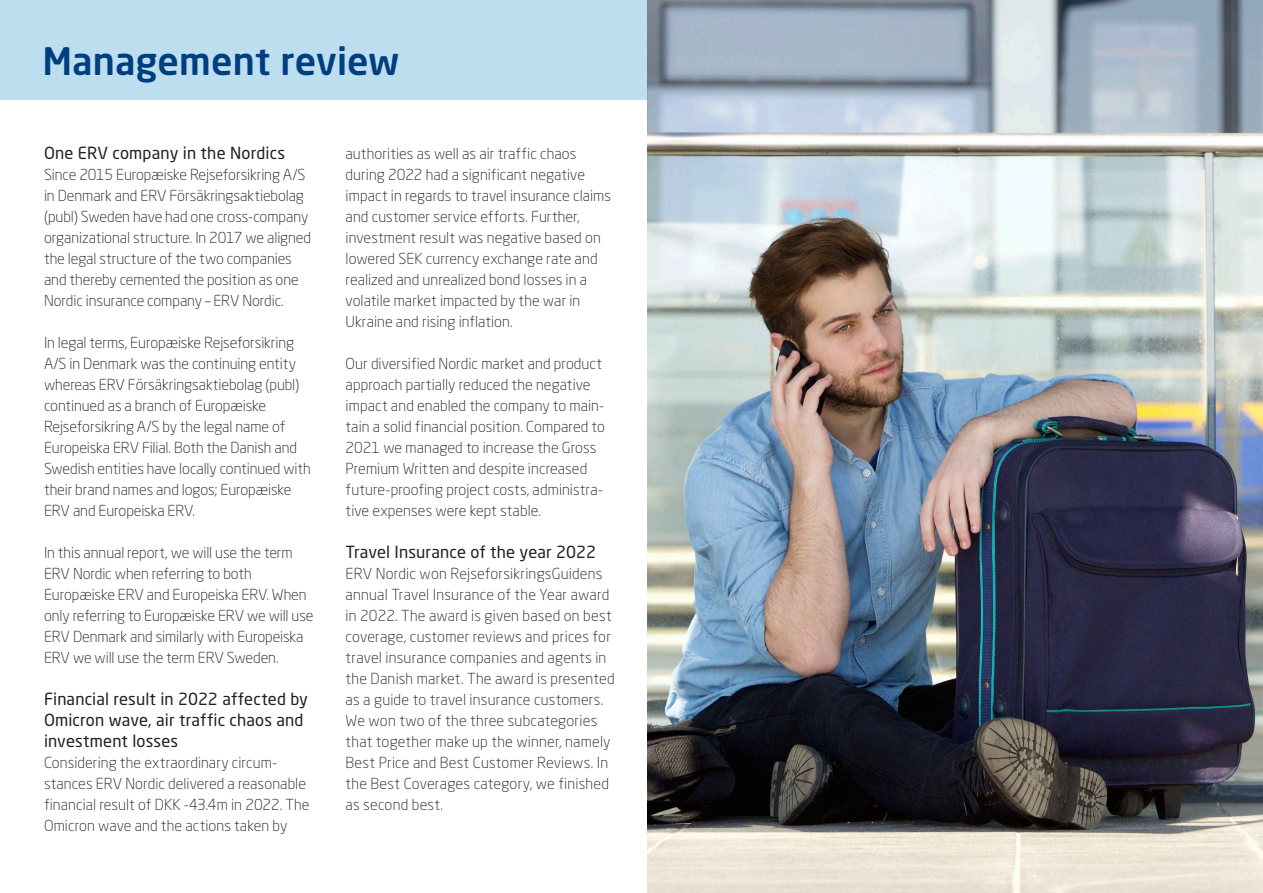
<style>
.page{position:relative;width:1263px;height:893px;background:#fff}
.page>*{position:absolute;margin:0;border:0;box-sizing:border-box;transform-origin:0 0}
.Brød{font:500 37.5px "Neo Sans W1 G";letter-spacing:.005em;color:#013e80}
.Mellemrubrik___Nivea{font:16.5px/21px "Neo Sans W1 G";letter-spacing:.005em;color:#231f20}
.Brød-2{font:300 15px/21px "Neo Sans W1 G";color:#231f20}
</style>
<div class="page">
<div style="left:0;top:0;width:1263px;height:99px;background:#bcdeee"></div>
<img style="left:647px;top:0;width:616px;height:893px">
<p class="Brød" style="left:43px;top:38px;width:358px">Management review</p>
<p class="Mellemrubrik___Nivea" style="left:44px;top:142px;width:243px">One ERV company in the Nordics</p>
<p class="Brød-2" style="left:44px;top:164px;width:269px">Since 2015 Europæiske Rejseforsikring A/S in Denmark and ERV Försäkringsaktiebolag (publ) Sweden have had one cross-company organizational structure. In 2017 we aligned the legal structure of the two companies and thereby cemented the position as one Nordic insurance company – ERV Nordic.</p>
<p class="Brød-2" style="left:44px;top:332px;width:268px">In legal terms, Europæiske Rejseforsikring A/S in Denmark was the continuing entity whereas ERV Försäkringsaktiebolag (publ) continued as a branch of Europæiske Rejseforsikring A/S by the legal name of Europeiska ERV Filial. Both the Danish and Swedish entities have locally continued with their brand names and logos; Europæiske ERV and Europeiska ERV.</p>
<p class="Brød-2" style="left:44px;top:542px;width:271px">In this annual report, we will use the term ERV Nordic when referring to both Europæiske ERV and Europeiska ERV. When only referring to Europæiske ERV we will use ERV Denmark and similarly with Europeiska ERV we will use the term ERV Sweden.</p>
<p class="Mellemrubrik___Nivea" style="left:44px;top:688px;width:266px">Financial result in 2022 affected by<br>Omicron wave, air traffic chaos and investment losses</p>
<p class="Brød-2" style="left:44px;top:752px;width:267px">Considering the extraordinary circum&shy;stances ERV Nordic delivered a reasonable financial result of DKK -43.4m in 2022. The Omicron wave and the actions taken by</p>
<p class="Brød-2" style="left:346px;top:143px;width:267px">authorities as well as air traffic chaos during 2022 had a significant negative impact in regards to travel insurance claims and customer service efforts. Further, investment result was negative based on lowered SEK currency exchange rate and realized and unrealized bond losses in a volatile market impacted by the war in Ukraine and rising inflation.</p>
<p class="Brød-2" style="left:346px;top:353px;width:261px">Our diversified Nordic market and product approach partially reduced the negative impact and enabled the company to main&shy;tain a solid financial position. Compared to 2021 we managed to increase the Gross Premium Written and despite increased future-proofing project costs, administra&shy;tive expenses were kept stable.</p>
<p class="Mellemrubrik___Nivea" style="left:346px;top:541px;width:252px">Travel Insurance of the year 2022</p>
<p class="Brød-2" style="left:346px;top:563px;width:270px">ERV Nordic won RejseforsikringsGuidens annual Travel Insurance of the Year award in 2022. The award is given based on best coverage, customer reviews and prices for travel insurance companies and agents in the Danish market. The award is presented as a guide to travel insurance customers.<br>We won two of the three subcategories that together make up the winner, namely Best Price and Best Customer Reviews. In the Best Coverages category, we finished as second best.</p>
</div>
